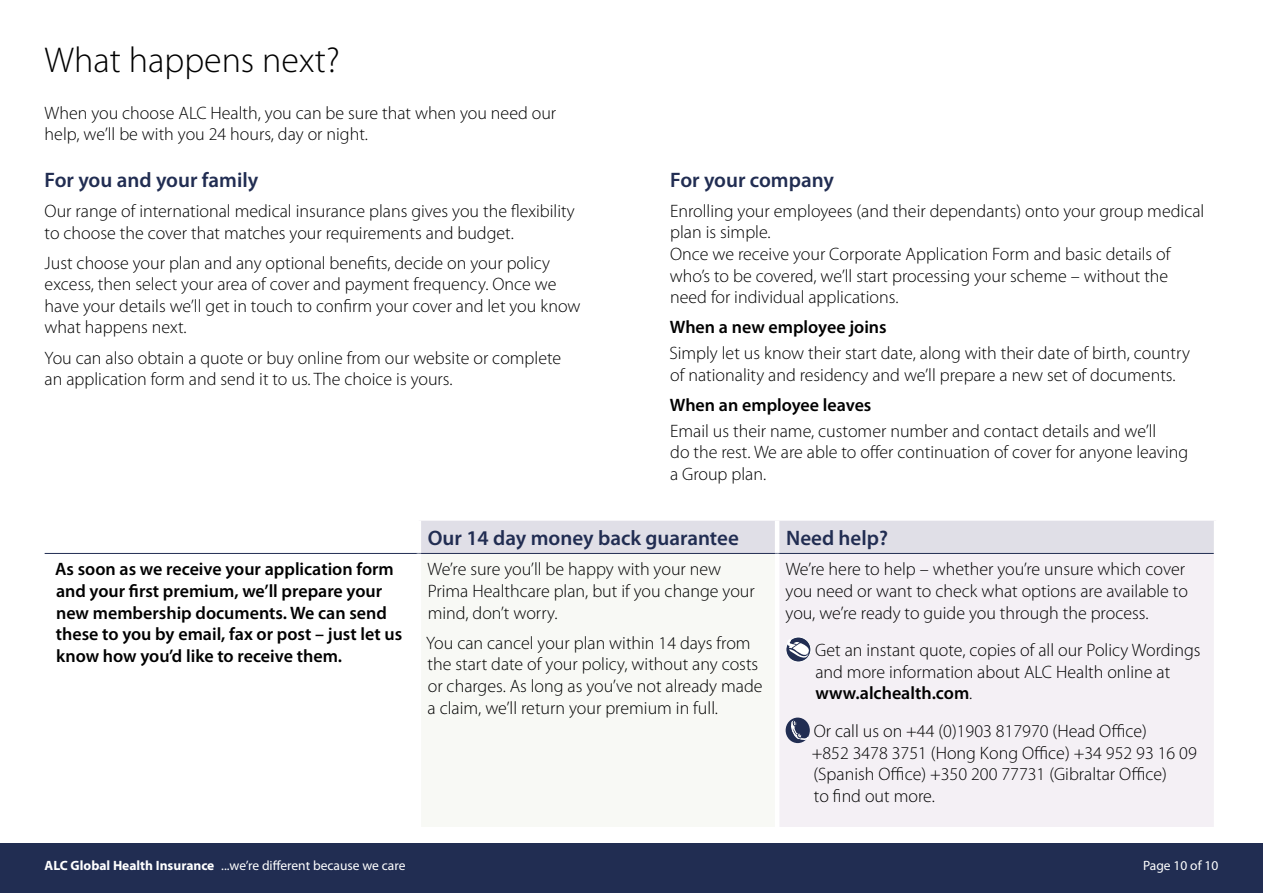
<style>
.page{position:relative;width:1263px;height:893px;background:#fff}
.page>*{position:absolute;margin:0;border:0;box-sizing:border-box;transform-origin:0 0}
.Section_head{font:300 36px "Myriad Pro";color:#000}
.Body_subhead{font:600 21px "Myriad Pro";color:#212d52}
.Body{font:300 18px/21.6px "Myriad Pro";color:#000}
.Body-2{font:600 18px/21.6px "Myriad Pro";color:#000}
.t1{font:13.5px "Myriad Pro";color:#fff}
.s1{font-weight:600}
.s2{font-weight:700}
</style>
<div class="page">
<div style="left:0;top:843px;width:1263px;height:50px;background:#212d52"></div>
<div style="left:421px;top:521px;width:793px;height:32px;background:#e0dfe7"></div>
<div style="left:419px;top:553px;width:358px;height:274px;background:#f8f9f5"></div>
<div style="left:777px;top:553px;width:439px;height:274px;background:#f4f0f5"></div>
<hr style="left:775px;top:521px;width:4px;height:32px;background:#fff">
<hr style="left:45px;top:553px;width:374px;height:1px;background:#212d52">
<hr style="left:419px;top:553px;width:358px;height:1px;background:#212d52">
<hr style="left:777px;top:553px;width:437px;height:1px;background:#212d52">
<hr style="left:417px;top:554px;width:4px;height:273px;background:#fff">
<hr style="left:775px;top:554px;width:4px;height:273px;background:#fff">
<hr style="left:1214px;top:553px;width:4px;height:274px;background:#fff">
<svg style="left:786px;top:637px;width:25px;height:25px"></svg>
<div style="left:786px;top:718px;width:24px;height:25px;background:#212d52;border-radius:50%"></div>
<svg style="left:790px;top:720px;width:20px;height:20px"></svg>
<p class="Section_head" style="left:45px;top:40px;width:297px">What happens next?</p>
<p class="Body" style="left:45px;top:102px;width:513px">When you choose ALC Health, you can be sure that when you need our help, we’ll be with you 24 hours, day or night.</p>
<p class="Body_subhead" style="left:45px;top:166px;width:215px">For you and your family</p>
<p class="Body" style="left:45px;top:200px;width:532px">Our range of international medical insurance plans gives you the flexibility to choose the cover that matches your requirements and budget.</p>
<p class="Body" style="left:45px;top:252px;width:537px">Just choose your plan and any optional benefits, decide on your policy excess, then select your area of cover and payment frequency. Once we have your details we’ll get in touch to confirm your cover and let you know what happens next.</p>
<p class="Body" style="left:45px;top:347px;width:518px">You can also obtain a quote or buy online from our website or complete an application form and send it to us. The choice is yours.</p>
<p class="Body_subhead" style="left:670px;top:166px;width:165px">For your company</p>
<p class="Body" style="left:670px;top:200px;width:536px">Enrolling your employees (and their dependants) onto your group medical plan is simple.<br>Once we receive your Corporate Application Form and basic details of who’s to be covered, we’ll start processing your scheme – without the need for individual applications.</p>
<p class="Body-2" style="left:670px;top:316px;width:218px">When a new employee joins</p>
<p class="Body" style="left:669px;top:343px;width:522px">Simply let us know their start date, along with their date of birth, country of nationality and residency and we’ll prepare a new set of documents.</p>
<p class="Body-2" style="left:670px;top:394px;width:203px">When an employee leaves</p>
<p class="Body" style="left:670px;top:420px;width:520px">Email us their name, customer number and contact details and we’ll<br>do the rest. We are able to offer continuation of cover for anyone leaving a Group plan.</p>
<p class="Body_subhead" style="left:428px;top:524px;width:313px">Our 14 day money back guarantee</p>
<p class="Body_subhead" style="left:786px;top:524px;width:103px">Need help?</p>
<p class="Body-2" style="left:55px;top:558px;width:349px">As soon as we receive your application form and your first premium, we’ll prepare your new membership documents. We can send these to you by email, fax or post – just let us know how you’d like to receive them.</p>
<p class="Body" style="left:427px;top:559px;width:329px">We’re sure you’ll be happy with your new<br>Prima Healthcare plan, but if you change your mind, don’t worry.</p>
<p class="Body" style="left:426px;top:632px;width:338px">You can cancel your plan within 14 days from the start date of your policy, without any costs or charges. As long as you’ve not already made a claim, we’ll return your premium in full.</p>
<p class="Body" style="left:785px;top:559px;width:404px">We’re here to help – whether you’re unsure which cover you need or want to check what options are available to you, we’re ready to guide you through the process.</p>
<p class="Body" style="left:815px;top:640px;width:387px">Get an instant quote, copies of all our Policy Wordings and more information about ALC Health online at <span class="s1">www.alchealth.com</span>.</p>
<p class="Body" style="left:812px;top:721px;width:387px">Or call us on +44 (0)1903 817970 (Head Office)<br>+852 3478 3751 (Hong Kong Office) +34 952 93 16 09 (Spanish Office) +350 200 77731 (Gibraltar Office)<br>to find out more.</p>
<p class="t1" style="left:45px;top:857px;width:362px"><span class="s2">ALC Global Health Insurance</span> ...we’re different because we care</p>
<p class="t1" style="left:1143px;top:857px;width:77px">Page 10 of 10</p>
</div>
